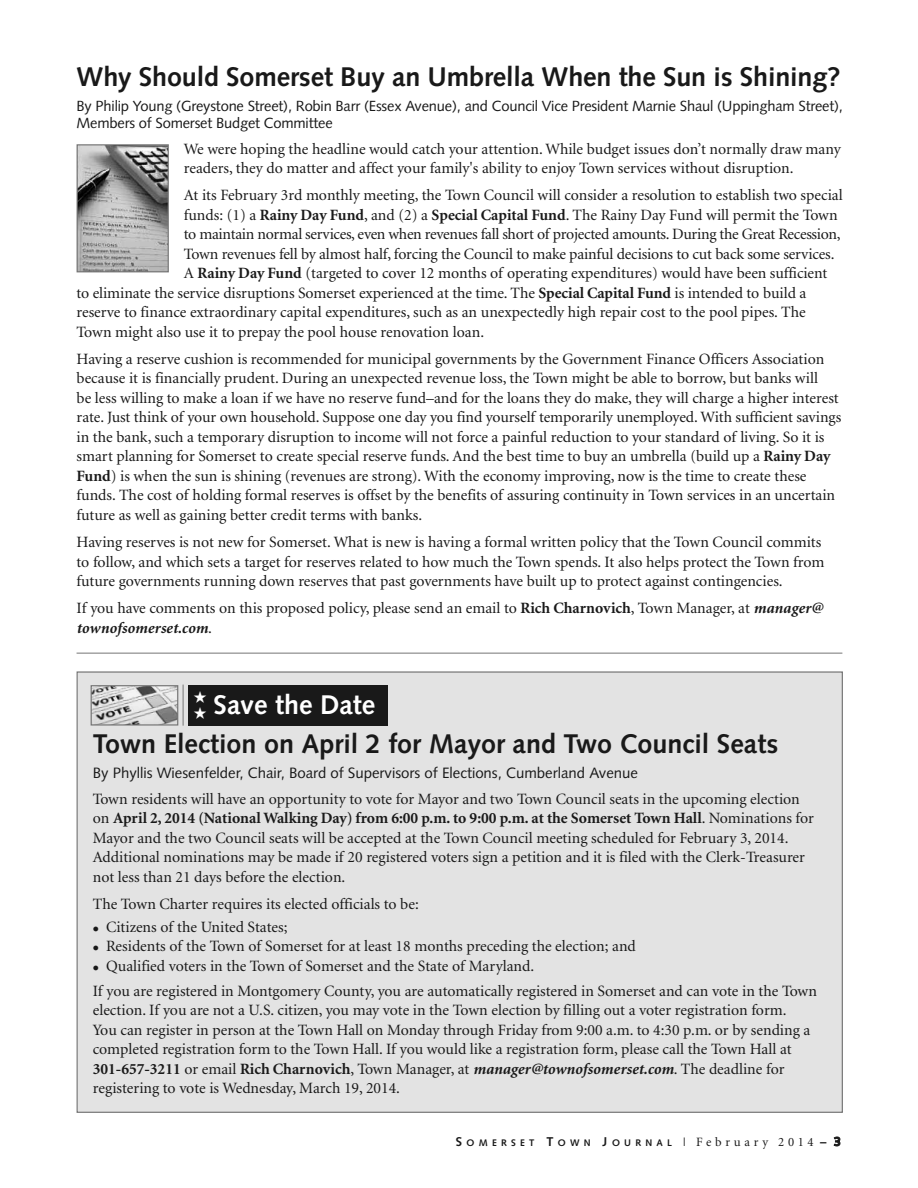
<style>
.page{position:relative;width:918px;height:1188px;background:#fff}
.page>*{position:absolute;margin:0;border:0;box-sizing:border-box;transform-origin:0 0}
.t1{font:700 27px "Syntax";letter-spacing:-.005em;color:#191919}
.t2{font:700 27px "Syntax";color:#fff}
.t3{font:15.75px/19.5px "Minion";color:#191919}
.t4{font:15.75px "Minion";letter-spacing:-.02em;color:#191919}
.t5{font:15px "Syntax";color:#191919}
.t6{font:14.7px/16.5px "Syntax";letter-spacing:-.01em;color:#191919}
.t7{font:700 9.6px "Syntax";letter-spacing:.445em;color:#191919}
.s1{font-weight:700}
.s2{font-weight:700;font-style:italic}
.s3{font-size:12.75px}
.s4{font-family:"Minion";font-weight:400;font-size:12.75px}
</style>
<div class="page">
<hr style="left:77px;top:653px;width:765px;height:1px;background:#757575">
<div style="left:78px;top:673px;width:764px;height:439px;background:#e3e3e3"></div>
<img style="left:79px;top:146px;width:88px;height:124px">
<div style="left:77px;top:144px;width:92px;height:128px;border:1px solid #757575"></div>
<img style="left:93px;top:687px;width:83px;height:37px">
<div style="left:91px;top:685px;width:87px;height:41px;border:1px solid #757575"></div>
<div style="left:188px;top:685px;width:199px;height:41px;background:#191919"></div>
<hr style="left:183px;top:685px;width:1px;height:41px;background:#757575">
<h1 class="t1" style="left:77px;top:66px;width:766px">Why Should Somerset Buy an Umbrella When the Sun is Shining?</h1>
<p class="t6" style="left:77px;top:99px;width:768px">By Philip Young (Greystone Street), Robin Barr (Essex Avenue), and Council Vice President Marnie Shaul (Uppingham Street),<br>Members of Somerset Budget Committee</p>
<p class="t3" style="left:184px;top:140px;width:658px">We were hoping the headline would catch your attention. While budget issues don’t normally draw many readers, they do matter and affect your family's ability to enjoy Town services without disruption.</p>
<p class="t3" style="left:184px;top:187px;width:660px">At its February 3rd monthly meeting, the Town Council will consider a resolution to establish two special</p>
<p class="t3" style="left:184px;top:206px;width:655px">funds: (1) a <span class="s1">Rainy Day Fund</span>, and (2) a <span class="s1">Special Capital Fund</span>. The Rainy Day Fund will permit the Town</p>
<p class="t4" style="left:184px;top:228px;width:658px">to maintain normal services, even when revenues fall short of projected amounts. During the Great Recession,</p>
<p class="t3" style="left:184px;top:245px;width:652px">Town revenues fell by almost half, forcing the Council to make painful decisions to cut back some services.</p>
<p class="t3" style="left:184px;top:265px;width:645px">A <span class="s1">Rainy Day Fund</span> (targeted to cover 12 months of operating expenditures) would have been sufficient</p>
<p class="t3" style="left:77px;top:284px;width:731px">to eliminate the service disruptions Somerset experienced at the time. The <span class="s1">Special Capital Fund</span> is intended to build a</p>
<p class="t3" style="left:77px;top:304px;width:731px">reserve to finance extraordinary capital expenditures, such as an unexpectedly high repair cost to the pool pipes. The</p>
<p class="t3" style="left:77px;top:323px;width:409px">Town might also use it to prepay the pool house renovation loan.</p>
<p class="t3" style="left:77px;top:350px;width:766px">Having a reserve cushion is recommended for municipal governments by the Government Finance Officers Association because it is financially prudent. During an unexpected revenue loss, the Town might be able to borrow, but banks will<br>be less willing to make a loan if we have no reserve fund–and for the loans they do make, they will charge a higher interest rate. Just think of your own household. Suppose one day you find yourself temporarily unemployed. With sufficient savings in the bank, such a temporary disruption to income will not force a painful reduction to your standard of living. So it is smart planning for Somerset to create special reserve funds. And the best time to buy an umbrella (build up a <span class="s1">Rainy Day Fund</span>) is when the sun is shining (revenues are strong). With the economy improving, now is the time to create these funds. The cost of holding formal reserves is offset by the benefits of assuring continuity in Town services in an uncertain future as well as gaining better credit terms with banks.</p>
<p class="t3" style="left:77px;top:533px;width:750px">Having reserves is not new for Somerset. What is new is having a formal written policy that the Town Council commits to follow, and which sets a target for reserves related to how much the Town spends. It also helps protect the Town from future governments running down reserves that past governments have built up to protect against contingencies.</p>
<p class="t3" style="left:77px;top:600px;width:748px">If you have comments on this proposed policy, please send an email to <span class="s1">Rich Charnovich</span>, Town Manager, at <span class="s2">manager@ townofsomerset.com</span>.</p>
<h1 class="t2" style="left:214px;top:694px;width:163px">Save the Date</h1>
<h1 class="t1" style="left:93px;top:733px;width:687px">Town Election on April 2 for Mayor and Two Council Seats</h1>
<p class="t5" style="left:93px;top:767px;width:547px">By Phyllis Wiesenfelder, Chair, Board of Supervisors of Elections, Cumberland Avenue</p>
<p class="t3" style="left:93px;top:790px;width:723px">Town residents will have an opportunity to vote for Mayor and two Town Council seats in the upcoming election on <span class="s1">April 2, 2014 (National Walking Day) from 6:00 p.m. to 9:00 p.m. at the Somerset Town Hall</span>. Nominations for Mayor and the two Council seats will be accepted at the Town Council meeting scheduled for February 3, 2014.<br>Additional nominations may be made if 20 registered voters sign a petition and it is filed with the Clerk-Treasurer not less than 21 days before the election.</p>
<p class="t3" style="left:93px;top:896px;width:328px">The Town Charter requires its elected officials to be:</p>
<p class="t3" style="left:93px;top:918px;width:196px">● Citizens of the United States;</p>
<p class="t3" style="left:93px;top:938px;width:545px">● Residents of the Town of Somerset for at least 18 months preceding the election; and</p>
<p class="t3" style="left:93px;top:955px;width:726px;line-height:24.9px">● Qualified voters in the Town of Somerset and the State of Maryland.<br>If you are registered in Montgomery County, you are automatically registered in Somerset and can vote in the Town</p>
<p class="t3" style="left:93px;top:1002px;width:719px">election. If you are not a U.S. citizen, you may vote in the Town election by filling out a voter registration form.<br>You can register in person at the Town Hall on Monday through Friday from 9:00 a.m. to 4:30 p.m. or by sending a completed registration form to the Town Hall. If you would like a registration form, please call the Town Hall at <span class="s1">301-657-3211</span> or email <span class="s1">Rich Charnovich</span>, Town Manager, at <span class="s2">manager@townofsomerset.com</span>. The deadline for registering to vote is Wednesday, March 19, 2014.</p>
<p class="t7" style="left:456px;top:1139px;width:386px"><span class="s3">S</span>OMERSET <span class="s3">T</span>OWN <span class="s3">J</span>OURNAL <span class="s4">| February 2014</span><span class="s3">– 3</span></p>
</div>
